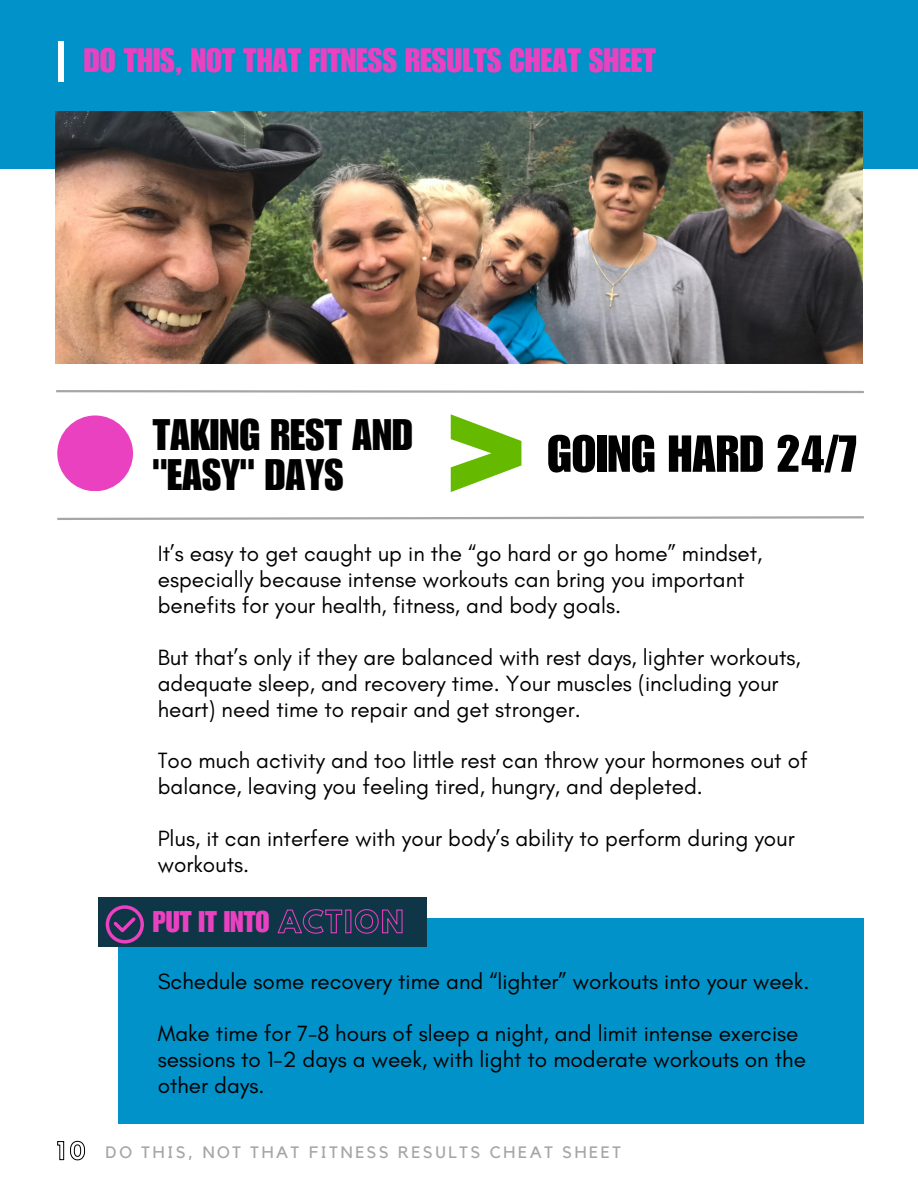
<style>
.page{position:relative;width:918px;height:1188px;background:#fff}
.page>*{position:absolute;margin:0;border:0;box-sizing:border-box;transform-origin:0 0}
.t1{font:800 135.9px "Cooper Hewitt";color:#65ba00}
.t2{font:50.85px "Impact LT Std";color:#000}
.t3{font:43.05px "Impact LT Std";color:#000}
.t4{font:33px "Impact LT Std";color:#ea41c0}
.t5{font:29.1px "Impact LT Std";color:#ea41c0}
.t6{font:22.5px/25.8px "Glacial Indifference";color:#000}
.t7{font:16.5px "Kollektif";letter-spacing:.155em;color:#a6a6a6}
.s1{font-family:"League Spartan";font-weight:700;font-size:27.6px;color:rgb(0 0 0/0)}
</style>
<div class="page">
<div style="left:0;top:0;width:918px;height:169px;background:#0092c8"></div>
<img style="left:55px;top:111px;width:808px;height:252px">
<div style="left:118px;top:919px;width:746px;height:205px;background:#0092c8"></div>
<div style="left:99px;top:897px;width:328px;height:50px;background:#0f3647"></div>
<div style="left:58px;top:42px;width:5px;height:40px;background:#fff"></div>
<svg style="left:277px;top:909px;width:126px;height:25px"></svg>
<svg style="left:57px;top:1140px;width:28px;height:21px"></svg>
<div style="left:57px;top:415px;width:76px;height:76px;background:#ea41c0;border-radius:50%"></div>
<svg style="left:56px;top:390px;width:808px;height:4px"></svg>
<svg style="left:57px;top:516px;width:807px;height:4px"></svg>
<svg style="left:106px;top:905px;width:38px;height:39px"></svg>
<p class="t4" style="left:84px;top:48px;width:573px">DO THIS, NOT THAT FITNESS RESULTS CHEAT SHEET</p>
<p class="t3" style="left:153px;top:419px;width:262px">TAKING REST AND</p>
<p class="t3" style="left:153px;top:460px;width:192px">"EASY" DAYS</p>
<p class="t1" style="left:445px;top:404px;width:83px">&gt;</p>
<p class="t2" style="left:547px;top:435px;width:311px">GOING HARD 24/7</p>
<p class="t6" style="left:158px;top:541px;width:606px">It’s easy to get caught up in the “go hard or go home” mindset, especially because intense workouts can bring you important benefits for your health, fitness, and body goals.</p>
<p class="t6" style="left:158px;top:644px;width:644px">But that’s only if they are balanced with rest days, lighter workouts, adequate sleep, and recovery time. Your muscles (including your heart) need time to repair and get stronger.</p>
<p class="t6" style="left:158px;top:748px;width:652px">Too much activity and too little rest can throw your hormones out of balance, leaving you feeling tired, hungry, and depleted.</p>
<p class="t6" style="left:158px;top:825px;width:639px">Plus, it can interfere with your body’s ability to perform during your workouts.</p>
<p class="t5" style="left:153px;top:911px;width:252px">PUT IT INTO <span class="s1">ACTION</span></p>
<p class="t6" style="left:158px;top:969px;width:653px">Schedule some recovery time and “lighter” workouts into your week.</p>
<p class="t6" style="left:158px;top:1020px;width:650px">Make time for 7-8 hours of sleep a night, and limit intense exercise sessions to 1-2 days a week, with light to moderate workouts on the other days.</p>
<p class="t7" style="left:106px;top:1145px;width:517px">DO THIS, NOT THAT FITNESS RESULTS CHEAT SHEET</p>
</div>
